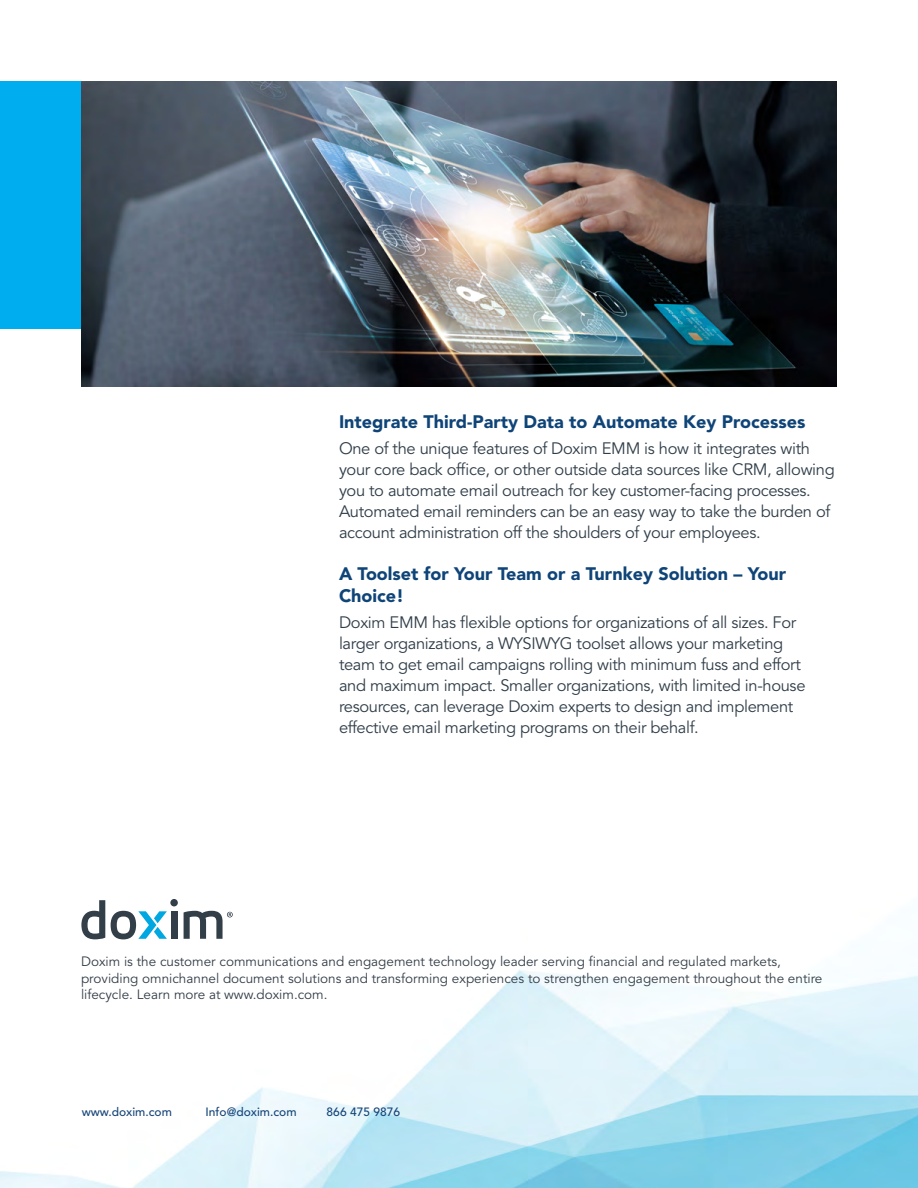
<style>
.page{position:relative;width:918px;height:1188px;background:#fff}
.page>*{position:absolute;margin:0;border:0;box-sizing:border-box;transform-origin:0 0}
.t1{font:900 18px/22.5px "Avenir LT Std";color:#0f4478}
.t2{font:16.5px/21px "Avenir LT Std";letter-spacing:-.02em;color:#303e49}
.t3{font:13.5px/16.2px "Avenir LT Std";color:#333d47}
.t4{font:500 12px "Avenir LT Std";color:#164579}
</style>
<div class="page">
<img style="left:0;top:328px;width:918px;height:860px">
<div style="left:0;top:81px;width:142px;height:247px;background:#00aeef"></div>
<img style="left:81px;top:81px;width:756px;height:306px">
<svg style="left:81px;top:900px;width:24px;height:39px"></svg>
<div style="left:171px;top:911px;width:6px;height:28px;background:#323e48"></div>
<svg style="left:111px;top:911px;width:56px;height:28px"></svg>
<div style="left:170px;top:899px;width:8px;height:7px;background:#323e48;border-radius:50%"></div>
<svg style="left:184px;top:911px;width:49px;height:28px"></svg>
<p class="t1" style="left:339px;top:411px;width:468px">Integrate Third-Party Data to Automate Key Processes</p>
<p class="t2" style="left:339px;top:438px;width:497px">One of the unique features of Doxim EMM is how it integrates with your core back office, or other outside data sources like CRM, allowing you to automate email outreach for key customer-facing processes.<br>Automated email reminders can be an easy way to take the burden of account administration off the shoulders of your employees.</p>
<p class="t1" style="left:339px;top:562px;width:449px">A Toolset for Your Team or a Turnkey Solution – Your<br>Choice!</p>
<p class="t2" style="left:339px;top:612px;width:468px">Doxim EMM has flexible options for organizations of all sizes. For larger organizations, a WYSIWYG toolset allows your marketing team to get email campaigns rolling with minimum fuss and effort and maximum impact. Smaller organizations, with limited in-house resources, can leverage Doxim experts to design and implement effective email marketing programs on their behalf.</p>
<p class="t3" style="left:81px;top:954px;width:743px">Doxim is the customer communications and engagement technology leader serving financial and regulated markets, providing omnichannel document solutions and transforming experiences to strengthen engagement throughout the entire lifecycle. Learn more at www.doxim.com.</p>
<p class="t4" style="left:82px;top:1105px;width:92px">www.doxim.com</p>
<p class="t4" style="left:206px;top:1105px;width:92px">Info@doxim.com</p>
<p class="t4" style="left:327px;top:1105px;width:75px">866 475 9876</p>
</div>
